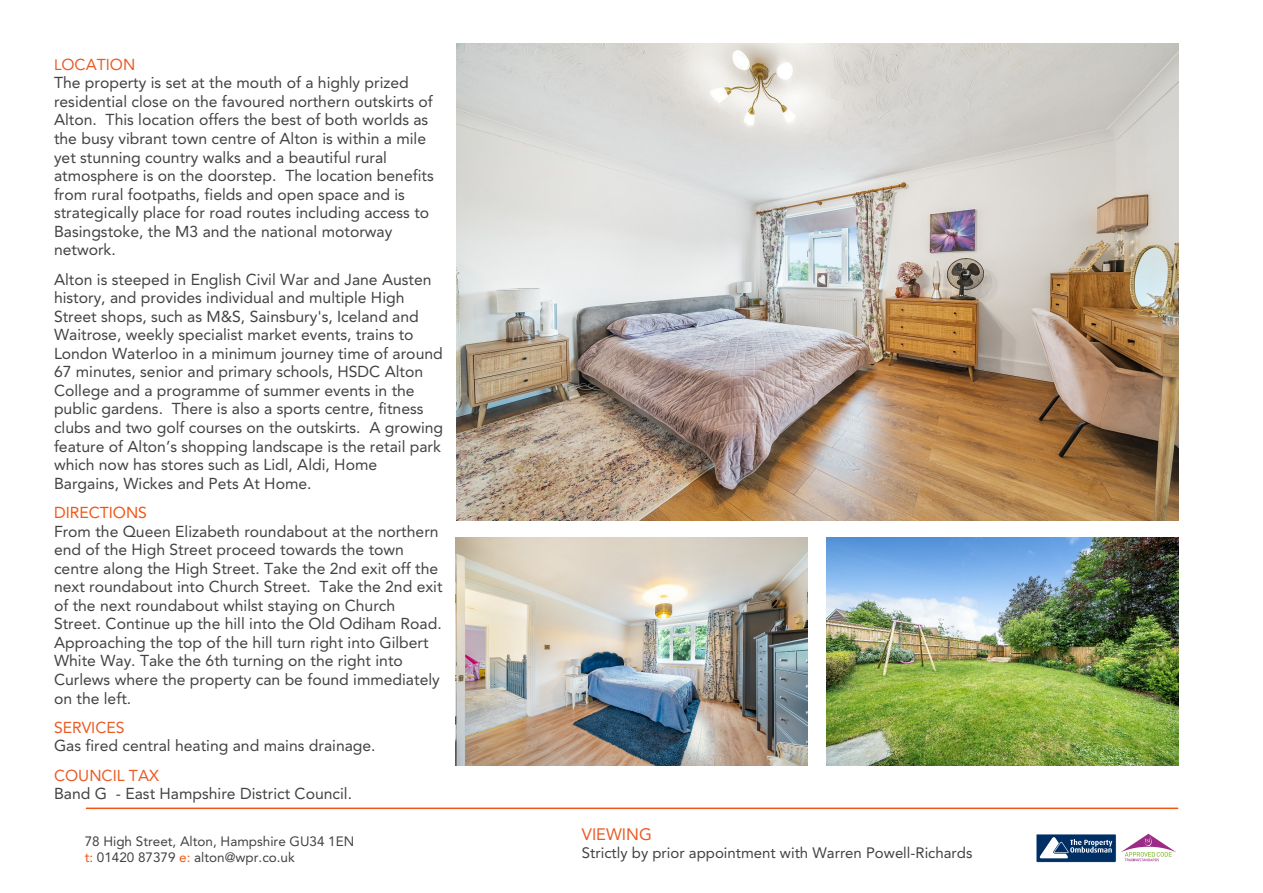
<style>
.page{position:relative;width:1263px;height:893px;background:#fff}
.page>*{position:absolute;margin:0;border:0;box-sizing:border-box;transform-origin:0 0}
.t1{font:16.5px "Avenir LT Std";color:#eb5b25}
.t2{font:15.75px/18.6px "Avenir LT Std";color:#424242}
.t3{font:15.75px "Avenir LT Std";color:#eb5b25}
.t4{font:15.75px "Avenir LT Std";color:#f25513}
.t5{font:15px "Avenir LT Std";color:#424242}
.t6{font:13.5px/15.9px "Avenir LT Std";color:#424242}
.s1{font-size:15px;color:#eb5b25}
.s2{color:#eb5b25}
.s3{color:#f25513}
</style>
<div class="page">
<img style="left:456px;top:537px;width:351px;height:229px">
<img style="left:827px;top:537px;width:351px;height:229px">
<img style="left:456px;top:44px;width:722px;height:476px">
<hr style="left:86px;top:807px;width:1092px;height:2px;background:#f25513">
<svg style="left:1036px;top:834px;width:140px;height:28px"></svg>
<p class="t2" style="left:54px;top:56px;width:381px"><span class="s1">L</span><span class="s2">OCATION<br></span>The property is set at the mouth of a highly prized residential close on the favoured northern outskirts of Alton. This location offers the best of both worlds as the busy vibrant town centre of Alton is within a mile yet stunning country walks and a beautiful rural atmosphere is on the doorstep. The location benefits from rural footpaths, fields and open space and is strategically place for road routes including access to Basingstoke, the M3 and the national motorway network.</p>
<p class="t2" style="left:54px;top:271px;width:391px">Alton is steeped in English Civil War and Jane Austen history, and provides individual and multiple High Street shops, such as M&amp;S, Sainsbury's, Iceland and Waitrose, weekly specialist market events, trains to London Waterloo in a minimum journey time of around 67 minutes, senior and primary schools, HSDC Alton College and a programme of summer events in the public gardens. There is also a sports centre, fitness clubs and two golf courses on the outskirts. A growing feature of Alton’s shopping landscape is the retail park which now has stores such as Lidl, Aldi, Home Bargains, Wickes and Pets At Home.</p>
<p class="t4" style="left:54px;top:506px;width:95px">DIRECTIONS</p>
<p class="t2" style="left:54px;top:523px;width:390px">From the Queen Elizabeth roundabout at the northern end of the High Street proceed towards the town centre along the High Street. Take the 2nd exit off the next roundabout into Church Street. Take the 2nd exit of the next roundabout whilst staying on Church Street. Continue up the hill into the Old Odiham Road.<br>Approaching the top of the hill turn right into Gilbert White Way. Take the 6th turning on the right into Curlews where the property can be found immediately on the left.</p>
<p class="t3" style="left:54px;top:721px;width:72px">SERVICES</p>
<p class="t2" style="left:54px;top:738px;width:323px">Gas fired central heating and mains drainage.</p>
<p class="t3" style="left:54px;top:769px;width:107px">COUNCIL TAX</p>
<p class="t2" style="left:54px;top:786px;width:300px">Band G - East Hampshire District Council.</p>
<p class="t6" style="left:85px;top:835px;width:271px">78 High Street, Alton, Hampshire GU34 1EN <span class="s3">t:</span> 01420 87379 <span class="s3">e:</span> alton@wpr.co.uk</p>
<p class="t1" style="left:582px;top:827px;width:71px">VIEWING</p>
<p class="t5" style="left:582px;top:847px;width:392px">Strictly by prior appointment with Warren Powell-Richards</p>
</div>
